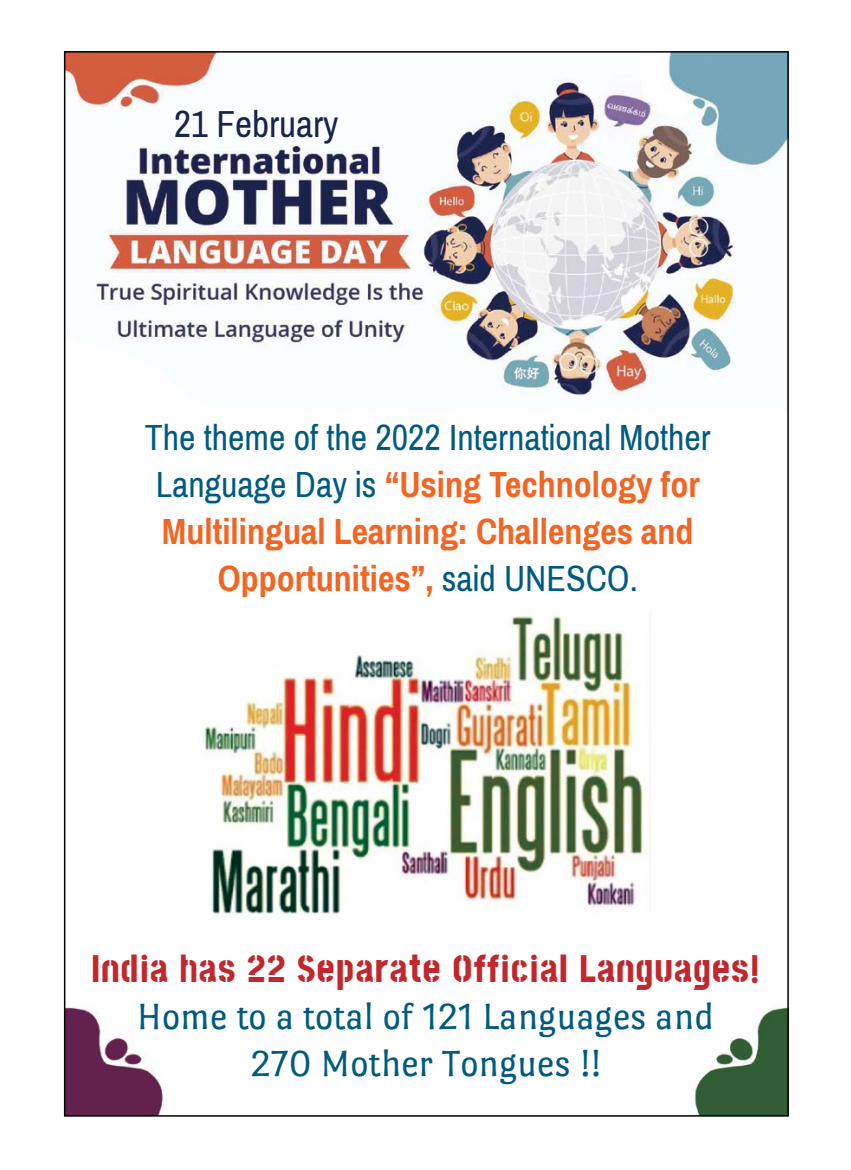
<style>
.page{position:relative;width:851px;height:1170px;background:#fff}
.page>*{position:absolute;margin:0;border:0;box-sizing:border-box;transform-origin:0 0}
.t1{font:40.35px "Pragati Narrow";color:#19244b}
.t2{font:700 39px/46.8px "Pragati Narrow";color:#f26522;text-align:center}
.t3{font:39px/46.8px "Port Lligat Sans";color:#005b7f;text-align:center}
.t4{font:800 39px "Post No Bills Jaffna";letter-spacing:.03em;color:#c1272d}
.s1{font-weight:400;color:#005b7f}
</style>
<div class="page">
<img style="left:67px;top:54px;width:718px;height:1059px">
<p class="t1" style="left:174px;top:100px;width:166px">21 February</p>
<p class="t2" style="left:145px;top:413px;width:567px"><span class="s1">The theme of the 2022 International Mother Language Day is</span> “Using Technology for Multilingual Learning: Challenges and opportunities”, <span class="s1">said UNESCO.</span></p>
<p class="t4" style="left:91px;top:945px;width:669px">India has 22 Separate Official Languages!</p>
<p class="t3" style="left:137px;top:992px;width:578px">home to a total of 121 languages and<br>270 mother tongues !!</p>
</div>
